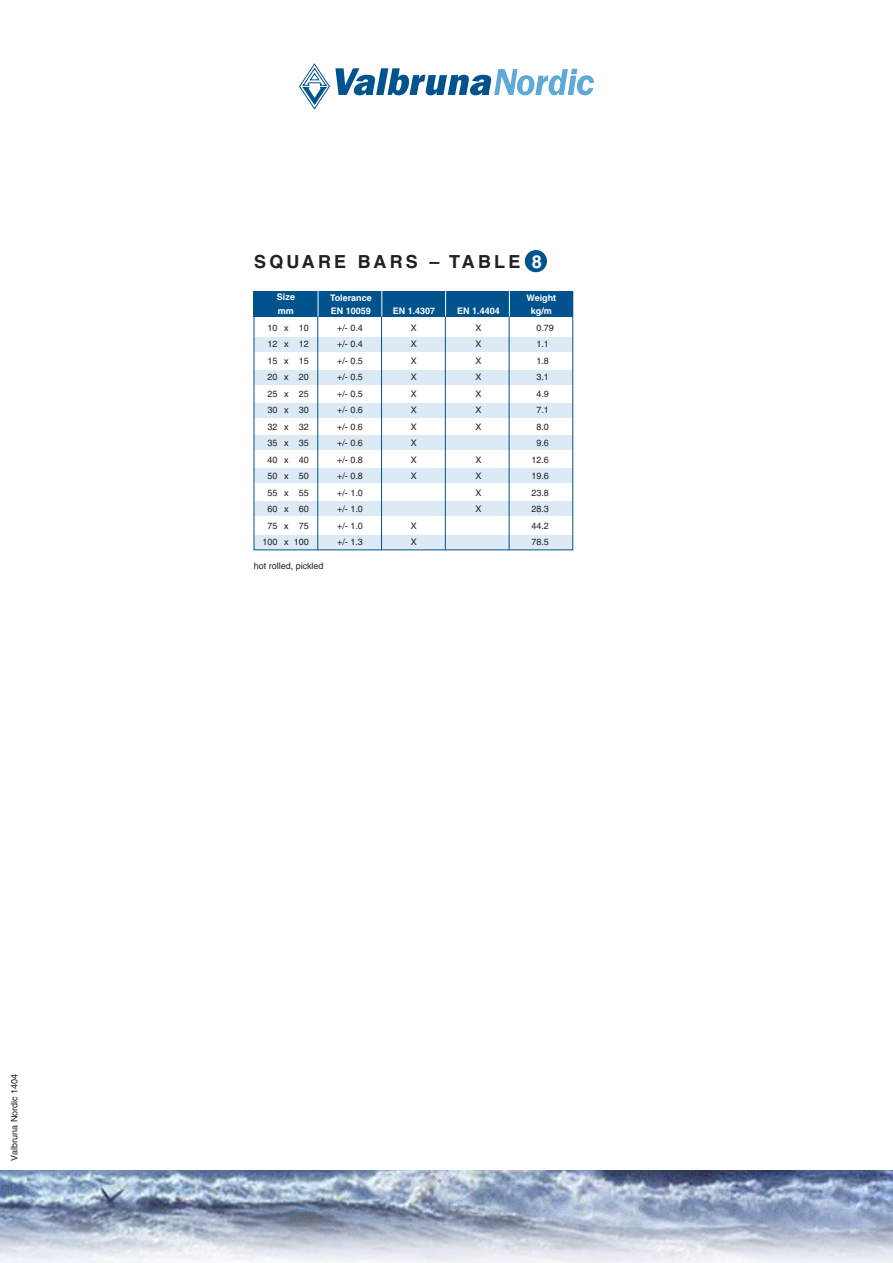
<style>
.page{position:relative;width:893px;height:1263px;background:#fff}
.page>*{position:absolute;margin:0;border:0;box-sizing:border-box;transform-origin:0 0}
.Rubrik{font:700 18px "Helvetica";letter-spacing:.18em;color:#231f20}
.Styckeformat__1{font:9px "Helvetica";color:#231f20}
.Styckeformat__1-2{font:700 9px "Helvetica";color:#fff}
.brödtext{font:9px "Helvetica";color:#231f20}
.s1{color:#fff}
</style>
<div class="page">
<div style="left:254px;top:291px;width:64px;height:26px;background:#00538d"></div>
<div style="left:314px;top:292px;width:259px;height:25px;background:#00538d"></div>
<div style="left:254px;top:337px;width:319px;height:15px;background:#dbeaf5"></div>
<div style="left:254px;top:370px;width:319px;height:15px;background:#dbeaf5"></div>
<div style="left:254px;top:403px;width:319px;height:15px;background:#dbeaf5"></div>
<div style="left:254px;top:435px;width:319px;height:15px;background:#dbeaf5"></div>
<div style="left:254px;top:468px;width:319px;height:15px;background:#dbeaf5"></div>
<div style="left:254px;top:501px;width:319px;height:15px;background:#dbeaf5"></div>
<div style="left:254px;top:535px;width:319px;height:15px;background:#dbeaf5"></div>
<div style="left:254px;top:291px;width:319px;height:259px;border:1px solid #00538d"></div>
<svg style="left:318px;top:291px;width:1px;height:25px"></svg>
<hr style="left:317px;top:316px;width:1px;height:234px;background:#00538d">
<hr style="left:381px;top:316px;width:1px;height:234px;background:#00538d">
<hr style="left:445px;top:316px;width:1px;height:234px;background:#00538d">
<hr style="left:509px;top:316px;width:1px;height:234px;background:#00538d">
<svg style="left:381px;top:291px;width:1px;height:25px"></svg>
<svg style="left:445px;top:291px;width:1px;height:25px"></svg>
<svg style="left:509px;top:291px;width:1px;height:25px"></svg>
<svg style="left:299px;top:63px;width:295px;height:46px"></svg>
<img style="left:0;top:1170px;width:893px;height:93px">
<div style="left:525px;top:250px;width:22px;height:22px;background:#00538d;border-radius:50%"></div>
<p class="brödtext" style="left:9px;top:1160px;width:88px;rotate:-90deg">Valbruna Nordic 1404</p>
<p class="Rubrik" style="left:254px;top:250px;width:289px">SQUARE BARS – TABLE <span class="s1">8</span></p>
<p class="Styckeformat__1-2" style="left:277px;top:292px;width:20px">Size</p>
<p class="Styckeformat__1-2" style="left:278px;top:305px;width:18px">mm</p>
<p class="Styckeformat__1-2" style="left:330px;top:292px;width:43px">Tolerance</p>
<p class="Styckeformat__1-2" style="left:527px;top:292px;width:31px">Weight</p>
<p class="Styckeformat__1-2" style="left:331px;top:305px;width:42px">EN 10059</p>
<p class="Styckeformat__1-2" style="left:393px;top:305px;width:44px">EN 1.4307</p>
<p class="Styckeformat__1-2" style="left:457px;top:305px;width:44px">EN 1.4404</p>
<p class="Styckeformat__1-2" style="left:531px;top:305px;width:23px">kg/m</p>
<p class="Styckeformat__1" style="left:267px;top:322px;width:43px">10 x 10</p>
<p class="Styckeformat__1" style="left:337px;top:322px;width:27px">+/- 0.4</p>
<p class="Styckeformat__1" style="left:411px;top:322px;width:8px">X</p>
<p class="Styckeformat__1" style="left:475px;top:322px;width:8px">X</p>
<p class="Styckeformat__1" style="left:536px;top:322px;width:19px">0.79</p>
<p class="Styckeformat__1" style="left:267px;top:339px;width:43px">12 x 12</p>
<p class="Styckeformat__1" style="left:337px;top:339px;width:27px">+/- 0.4</p>
<p class="Styckeformat__1" style="left:411px;top:339px;width:8px">X</p>
<p class="Styckeformat__1" style="left:475px;top:339px;width:8px">X</p>
<p class="Styckeformat__1" style="left:536px;top:339px;width:14px">1.1</p>
<p class="Styckeformat__1" style="left:267px;top:355px;width:43px">15 x 15</p>
<p class="Styckeformat__1" style="left:337px;top:355px;width:27px">+/- 0.5</p>
<p class="Styckeformat__1" style="left:411px;top:355px;width:8px">X</p>
<p class="Styckeformat__1" style="left:475px;top:355px;width:8px">X</p>
<p class="Styckeformat__1" style="left:536px;top:355px;width:14px">1.8</p>
<p class="Styckeformat__1" style="left:267px;top:372px;width:43px">20 x 20</p>
<p class="Styckeformat__1" style="left:337px;top:372px;width:27px">+/- 0.5</p>
<p class="Styckeformat__1" style="left:411px;top:372px;width:8px">X</p>
<p class="Styckeformat__1" style="left:475px;top:372px;width:8px">X</p>
<p class="Styckeformat__1" style="left:536px;top:372px;width:14px">3.1</p>
<p class="Styckeformat__1" style="left:267px;top:388px;width:43px">25 x 25</p>
<p class="Styckeformat__1" style="left:337px;top:388px;width:27px">+/- 0.5</p>
<p class="Styckeformat__1" style="left:411px;top:388px;width:8px">X</p>
<p class="Styckeformat__1" style="left:475px;top:388px;width:8px">X</p>
<p class="Styckeformat__1" style="left:536px;top:388px;width:14px">4.9</p>
<p class="Styckeformat__1" style="left:267px;top:405px;width:43px">30 x 30</p>
<p class="Styckeformat__1" style="left:337px;top:405px;width:27px">+/- 0.6</p>
<p class="Styckeformat__1" style="left:411px;top:405px;width:8px">X</p>
<p class="Styckeformat__1" style="left:475px;top:405px;width:8px">X</p>
<p class="Styckeformat__1" style="left:536px;top:405px;width:14px">7.1</p>
<p class="Styckeformat__1" style="left:267px;top:421px;width:43px">32 x 32</p>
<p class="Styckeformat__1" style="left:337px;top:421px;width:27px">+/- 0.6</p>
<p class="Styckeformat__1" style="left:411px;top:421px;width:8px">X</p>
<p class="Styckeformat__1" style="left:475px;top:421px;width:8px">X</p>
<p class="Styckeformat__1" style="left:536px;top:421px;width:14px">8.0</p>
<p class="Styckeformat__1" style="left:267px;top:438px;width:43px">35 x 35</p>
<p class="Styckeformat__1" style="left:337px;top:438px;width:27px">+/- 0.6</p>
<p class="Styckeformat__1" style="left:411px;top:438px;width:8px">X</p>
<p class="Styckeformat__1" style="left:536px;top:438px;width:14px">9.6</p>
<p class="Styckeformat__1" style="left:267px;top:454px;width:43px">40 x 40</p>
<p class="Styckeformat__1" style="left:337px;top:454px;width:27px">+/- 0.8</p>
<p class="Styckeformat__1" style="left:411px;top:454px;width:8px">X</p>
<p class="Styckeformat__1" style="left:475px;top:454px;width:8px">X</p>
<p class="Styckeformat__1" style="left:531px;top:454px;width:19px">12.6</p>
<p class="Styckeformat__1" style="left:267px;top:471px;width:43px">50 x 50</p>
<p class="Styckeformat__1" style="left:337px;top:471px;width:27px">+/- 0.8</p>
<p class="Styckeformat__1" style="left:411px;top:471px;width:8px">X</p>
<p class="Styckeformat__1" style="left:475px;top:471px;width:8px">X</p>
<p class="Styckeformat__1" style="left:531px;top:471px;width:19px">19.6</p>
<p class="Styckeformat__1" style="left:267px;top:487px;width:43px">55 x 55</p>
<p class="Styckeformat__1" style="left:337px;top:487px;width:27px">+/- 1.0</p>
<p class="Styckeformat__1" style="left:475px;top:487px;width:8px">X</p>
<p class="Styckeformat__1" style="left:531px;top:487px;width:19px">23.8</p>
<p class="Styckeformat__1" style="left:267px;top:504px;width:43px">60 x 60</p>
<p class="Styckeformat__1" style="left:337px;top:504px;width:27px">+/- 1.0</p>
<p class="Styckeformat__1" style="left:475px;top:504px;width:8px">X</p>
<p class="Styckeformat__1" style="left:531px;top:504px;width:19px">28.3</p>
<p class="Styckeformat__1" style="left:267px;top:520px;width:43px">75 x 75</p>
<p class="Styckeformat__1" style="left:337px;top:520px;width:27px">+/- 1.0</p>
<p class="Styckeformat__1" style="left:411px;top:520px;width:8px">X</p>
<p class="Styckeformat__1" style="left:531px;top:520px;width:19px">44.2</p>
<p class="Styckeformat__1" style="left:262px;top:537px;width:48px">100 x 100</p>
<p class="Styckeformat__1" style="left:337px;top:537px;width:27px">+/- 1.3</p>
<p class="Styckeformat__1" style="left:411px;top:537px;width:8px">X</p>
<p class="Styckeformat__1" style="left:531px;top:537px;width:19px">78.5</p>
<p class="brödtext" style="left:254px;top:561px;width:71px">hot rolled, pickled</p>
</div>
